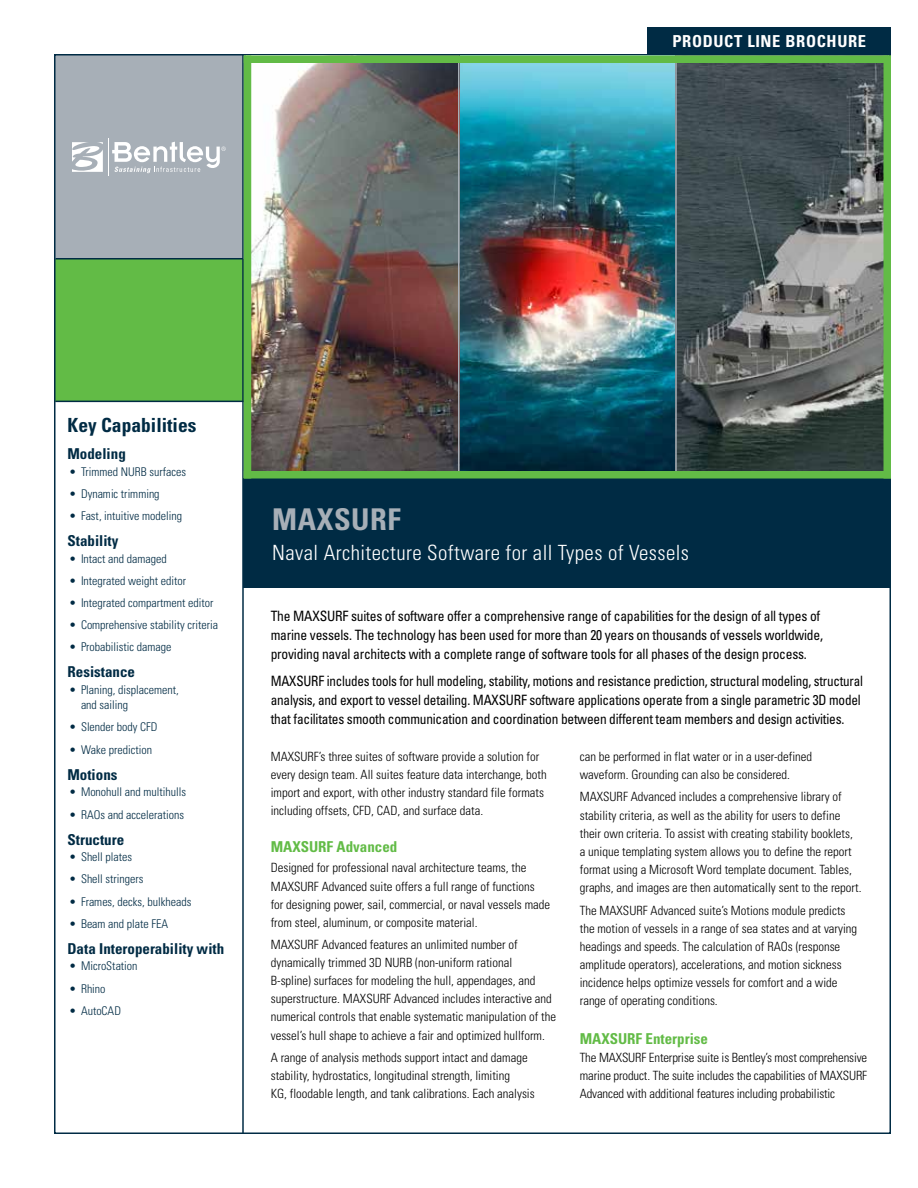
<style>
.page{position:relative;width:918px;height:1188px;background:#fff}
.page>*{position:absolute;margin:0;border:0;box-sizing:border-box;transform-origin:0 0}
.t1{font:700 condensed 30px "Univers";letter-spacing:.02em;color:#a7afb7}
.t2{font:300 condensed 21px "Univers";letter-spacing:.02em;color:#fff}
.t3{font:700 condensed 19.5px "Univers";color:#002b44}
.t4{font:700 condensed 16.5px "Univers";letter-spacing:.04em;color:#fff}
.t5{font:700 condensed 15px "Univers";color:#002b44}
.t6{font:700 condensed 15px "Univers";color:#62bb46}
.t7{font:condensed 14.25px/18.8px "Univers";letter-spacing:-.015em;color:#000;scale:.92 1}
.t8{font:condensed 14.25px/18.8px "Univers";letter-spacing:-.015em;color:#000;scale:.95 1}
.t9{font:300 condensed 12.75px/18.1px "Univers";color:#000}
.t10{font:300 condensed 12px/15.3px "Univers";color:#002b44}
</style>
<div class="page">
<div style="left:55px;top:55px;width:188px;height:204px;background:#a7afb7"></div>
<hr style="left:108px;top:138px;width:1px;height:38px;background:#fff">
<svg style="left:72px;top:142px;width:31px;height:30px"></svg>
<svg style="left:112px;top:142px;width:114px;height:31px"></svg>
<div style="left:648px;top:27px;width:243px;height:27px;background:#002b44"></div>
<div style="left:56px;top:260px;width:188px;height:142px;background:#62bb46"></div>
<hr style="left:56px;top:401px;width:188px;height:1px;background:#002b44">
<img style="left:460px;top:63px;width:215px;height:408px">
<img style="left:251px;top:63px;width:205px;height:408px">
<img style="left:678px;top:63px;width:206px;height:408px">
<div style="left:244px;top:478px;width:647px;height:110px;background:#002b44"></div>
<hr style="left:56px;top:258px;width:187px;height:2px;background:#002b44">
<hr style="left:242px;top:54px;width:2px;height:1080px;background:#002b44">
<div style="left:244px;top:56px;width:647px;height:7px;background:#62bb46"></div>
<div style="left:244px;top:471px;width:647px;height:8px;background:#62bb46"></div>
<div style="left:884px;top:56px;width:7px;height:423px;background:#62bb46"></div>
<div style="left:244px;top:56px;width:7px;height:423px;background:#62bb46"></div>
<p class="t4" style="left:672px;top:31px;width:195px">Product Line Brochure</p>
<h3 class="t3" style="left:68px;top:413px;width:130px">Key Capabilities</h3>
<p class="t5" style="left:68px;top:444px;width:60px">Modeling</p>
<p class="t10" style="left:69px;top:464px;width:119px">• Trimmed NURB surfaces</p>
<p class="t10" style="left:69px;top:486px;width:92px">• Dynamic trimming</p>
<p class="t10" style="left:69px;top:508px;width:115px">• Fast, intuitive modeling</p>
<p class="t5" style="left:68px;top:531px;width:52px">Stability</p>
<p class="t10" style="left:69px;top:551px;width:99px">• Intact and damaged</p>
<p class="t10" style="left:69px;top:573px;width:119px">• Integrated weight editor</p>
<p class="t10" style="left:69px;top:595px;width:146px">• Integrated compartment editor</p>
<p class="t10" style="left:69px;top:617px;width:151px">• Comprehensive stability criteria</p>
<p class="t10" style="left:69px;top:639px;width:104px">• Probabilistic damage</p>
<p class="t5" style="left:68px;top:663px;width:69px">Resistance</p>
<p class="t10" style="left:81px;top:682px;width:99px;text-indent:-12px">• Planing, displacement, and sailing</p>
<p class="t10" style="left:69px;top:720px;width:90px">• Slender body CFD</p>
<p class="t10" style="left:69px;top:742px;width:85px">• Wake prediction</p>
<p class="t5" style="left:68px;top:765px;width:51px">Motions</p>
<p class="t10" style="left:69px;top:784px;width:119px">• Monohull and multihulls</p>
<p class="t10" style="left:69px;top:807px;width:117px">• RAOs and accelerations</p>
<p class="t5" style="left:68px;top:830px;width:58px">Structure</p>
<p class="t10" style="left:69px;top:849px;width:65px">• Shell plates</p>
<p class="t10" style="left:69px;top:872px;width:76px">• Shell stringers</p>
<p class="t10" style="left:69px;top:894px;width:124px">• Frames, decks, bulkheads</p>
<p class="t10" style="left:69px;top:916px;width:101px">• Beam and plate FEA</p>
<p class="t5" style="left:68px;top:939px;width:158px">Data Interoperability with</p>
<p class="t10" style="left:69px;top:959px;width:70px">• MicroStation</p>
<p class="t10" style="left:69px;top:981px;width:38px">• Rhino</p>
<p class="t10" style="left:69px;top:1003px;width:54px">• AutoCAD</p>
<h1 class="t1" style="left:272px;top:501px;width:130px">Maxsurf</h1>
<h2 class="t2" style="left:272px;top:540px;width:418px">Naval Architecture Software for all Types of Vessels</h2>
<p class="t8" style="left:271px;top:606px;width:583px">The Maxsurf suites of software offer a comprehensive range of capabilities for the design of all types of marine vessels. The technology has been used for more than 20 years on thousands of vessels worldwide, providing naval architects with a complete range of software tools for all phases of the design process.</p>
<p class="t7" style="left:271px;top:672px;width:21px">MAXSURF</p>
<p class="t7" style="left:271px;top:672px;width:645px;text-indent:56px">includes tools for hull modeling, stability, motions and resistance prediction, structural modeling, structural analysis, and export to vessel detailing. Maxsurf software applications operate from a single parametric 3D model that facilitates smooth communication and coordination between different team members and design activities.</p>
<p class="t9" style="left:271px;top:747px;width:278px">Maxsurf’s three suites of software provide a solution for every design team. All suites feature data interchange, both import and export, with other industry standard file formats including offsets, CFD, CAD, and surface data.</p>
<p class="t6" style="left:271px;top:838px;width:128px">Maxsurf Advanced</p>
<p class="t9" style="left:271px;top:859px;width:281px">Designed for professional naval architecture teams, the Maxsurf Advanced suite offers a full range of functions for designing power, sail, commercial, or naval vessels made from steel, aluminum, or composite material.</p>
<p class="t9" style="left:271px;top:936px;width:287px">Maxsurf Advanced features an unlimited number of dynamically trimmed 3D NURB (non-uniform rational<br>B-spline) surfaces for modeling the hull, appendages, and superstructure. MAXSURF Advanced includes interactive and numerical controls that enable systematic manipulation of the vessel’s hull shape to achieve a fair and optimized hullform.</p>
<p class="t9" style="left:271px;top:1048px;width:266px">A range of analysis methods support intact and damage stability, hydrostatics, longitudinal strength, limiting<br>KG, floodable length, and tank calibrations. Each analysis</p>
<p class="t9" style="left:580px;top:747px;width:234px">can be performed in flat water or in a user-defined waveform. Grounding can also be considered.</p>
<p class="t9" style="left:580px;top:788px;width:283px">Maxsurf Advanced includes a comprehensive library of stability criteria, as well as the ability for users to define their own criteria. To assist with creating stability booklets, a unique templating system allows you to define the report format using a Microsoft Word template document. Tables, graphs, and images are then automatically sent to the report.</p>
<p class="t9" style="left:580px;top:901px;width:279px">The Maxsurf Advanced suite’s Motions module predicts the motion of vessels in a range of sea states and at varying headings and speeds. The calculation of RAOs (response amplitude operators), accelerations, and motion sickness incidence helps optimize vessels for comfort and a wide range of operating conditions.</p>
<p class="t6" style="left:580px;top:1029px;width:130px">Maxsurf Enterprise</p>
<p class="t9" style="left:580px;top:1048px;width:289px;text-align:justify">The Maxsurf Enterprise suite is Bentley’s most comprehensive marine product. The suite includes the capabilities of Maxsurf Advanced with additional features including probabilistic</p>
</div>
